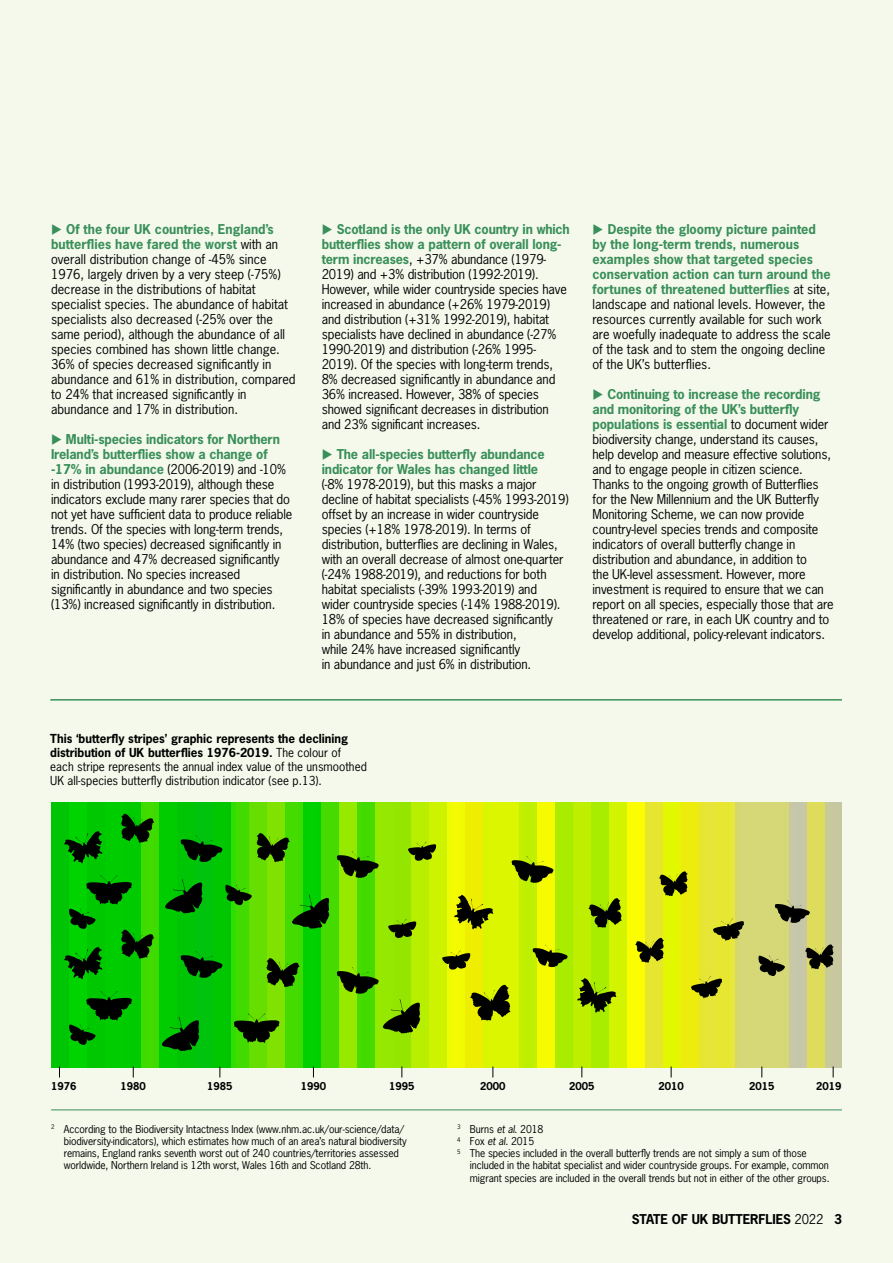
<style>
.page{position:relative;width:893px;height:1263px;background:#f5f9ec}
.page>*{position:absolute;margin:0;border:0;box-sizing:border-box;transform-origin:0 0}
.t1{font:12.75px/15px "News Gothic Std";letter-spacing:-.01em;color:#000}
.t2{font:700 12.75px/15px "News Gothic Std";letter-spacing:-.01em;color:#398f59}
.t3{font:700 12.75px "News Gothic Std";letter-spacing:-.01em;color:#000}
.t4{font:11.7px/14.1px "News Gothic Std";color:#000}
.t5{font:10.2px/12.3px "News Gothic Std";letter-spacing:-.01em;color:#000}
.t6{font:700 10.2px "News Gothic Std";color:#000}
.s1{color:#398f59}
.s2{font-weight:700;color:#398f59}
.s3{font-weight:700}
.s4{font-style:italic}
.s5{font-weight:400}
</style>
<div class="page">
<hr style="left:51px;top:1109px;width:791px;height:1px;background:#398f59">
<hr style="left:50px;top:699px;width:792px;height:2px;background:#398f59">
<svg style="left:51px;top:802px;width:791px;height:275px;background:#86ce1b"></svg>
<p class="t1" style="left:51px;top:222px;width:246px"><span class="s1">◆</span> <span class="s2">Of the four UK countries, England’s butterflies have fared the worst</span> with an overall distribution change of -45% since 1976, largely driven by a very steep (-75%) decrease in the distributions of habitat specialist species. The abundance of habitat specialists also decreased (-25% over the same period), although the abundance of all species combined has shown little change.<br>36% of species decreased significantly in abundance and 61% in distribution, compared to 24% that increased significantly in abundance and 17% in distribution.</p>
<p class="t1" style="left:51px;top:432px;width:243px"><span class="s1">◆</span> <span class="s2">Multi-species indicators for Northern Ireland’s butterflies show a change of -17% in abundance</span> (2006-2019) and -10% in distribution (1993-2019), although these indicators exclude many rarer species that do not yet have sufficient data to produce reliable trends. Of the species with long-term trends, 14% (two species) decreased significantly in abundance and 47% decreased significantly<br>in distribution. No species increased significantly in abundance and two species (13%) increased significantly in distribution.</p>
<p class="t1" style="left:322px;top:221px;width:250px"><span class="s1">◆</span> <span class="s2">Scotland is the only UK country in which butterflies show a pattern of overall long&shy;term increases</span>, +37% abundance (1979- 2019) and +3% distribution (1992-2019).<br>However, while wider countryside species have increased in abundance (+26% 1979-2019) and distribution (+31% 1992-2019), habitat specialists have declined in abundance (-27% 1990-2019) and distribution (-26% 1995- 2019). Of the species with long-term trends, 8% decreased significantly in abundance and 36% increased. However, 38% of species showed significant decreases in distribution and 23% significant increases.</p>
<p class="t2" style="left:322px;top:446px;width:225px">◆ The all-species butterfly abundance indicator for Wales has changed little</p>
<p class="t1" style="left:322px;top:476px;width:248px">(-8% 1978-2019), but this masks a major decline of habitat specialists (-45% 1993-2019) offset by an increase in wider countryside species (+18% 1978-2019). In terms of distribution, butterflies are declining in Wales, with an overall decrease of almost one-quarter (-24% 1988-2019), and reductions for both habitat specialists (-39% 1993-2019) and<br>wider countryside species (-14% 1988-2019).<br>18% of species have decreased significantly<br>in abundance and 55% in distribution,<br>while 24% have increased significantly<br>in abundance and just 6% in distribution.</p>
<p class="t1" style="left:592px;top:221px;width:240px"><span class="s1">◆</span> <span class="s2">Despite the gloomy picture painted by the long-term trends, numerous examples show that targeted species conservation action can turn around the fortunes of threatened butterflies</span> at site, landscape and national levels. However, the resources currently available for such work are woefully inadequate to address the scale of the task and to stem the ongoing decline of the UK’s butterflies.</p>
<p class="t1" style="left:592px;top:386px;width:243px"><span class="s1">◆</span> <span class="s2">Continuing to increase the recording and monitoring of the UK’s butterfly populations is essential</span> to document wider biodiversity change, understand its causes, help develop and measure effective solutions, and to engage people in citizen science.<br>Thanks to the ongoing growth of Butterflies for the New Millennium and the UK Butterfly Monitoring Scheme, we can now provide country-level species trends and composite indicators of overall butterfly change in distribution and abundance, in addition to<br>the UK-level assessment. However, more investment is required to ensure that we can report on all species, especially those that are threatened or rare, in each UK country and to develop additional, policy-relevant indicators.</p>
<p class="t4" style="left:50px;top:731px;width:318px"><span class="s3">This ‘butterfly stripes’ graphic represents the declining distribution of UK butterflies 1976-2019.</span> The colour of each stripe represents the annual index value of the unsmoothed UK all-species butterfly distribution indicator (see p.13).</p>
<p class="t6" style="left:51px;top:1079px;width:27px">1976</p>
<p class="t6" style="left:121px;top:1079px;width:27px">1980</p>
<p class="t6" style="left:207px;top:1079px;width:27px">1985</p>
<p class="t6" style="left:301px;top:1079px;width:27px">1990</p>
<p class="t6" style="left:389px;top:1079px;width:27px">1995</p>
<p class="t6" style="left:480px;top:1079px;width:27px">2000</p>
<p class="t6" style="left:569px;top:1079px;width:27px">2005</p>
<p class="t6" style="left:658px;top:1079px;width:27px">2010</p>
<p class="t6" style="left:749px;top:1079px;width:27px">2015</p>
<p class="t6" style="left:816px;top:1079px;width:27px">2019</p>
<p class="t5" style="left:64px;top:1123px;width:345px;text-indent:-13px"><sup>2</sup> According to the Biodiversity Intactness Index (www.nhm.ac.uk/our-science/data/ biodiversity-indicators), which estimates how much of an area’s natural biodiversity remains, England ranks seventh worst out of 240 countries/territories assessed worldwide, Northern Ireland is 12th worst, Wales 16th and Scotland 28th.</p>
<p class="t5" style="left:457px;top:1123px;width:88px"><sup>3</sup> Burns <span class="s4">et al</span>. 2018</p>
<p class="t5" style="left:457px;top:1135px;width:79px"><sup>4</sup> Fox <span class="s4">et al</span>. 2015</p>
<p class="t5" style="left:457px;top:1147px;width:351px"><sup>5</sup> The species included in the overall butterfly trends are not simply a sum of those</p>
<p class="t5" style="left:470px;top:1159px;width:360px">included in the habitat specialist and wider countryside groups. For example, common</p>
<p class="t5" style="left:470px;top:1171px;width:361px">migrant species are included in the overall trends but not in either of the other groups.</p>
<p class="t3" style="left:632px;top:1211px;width:212px">STATE OF UK BUTTERFLIES <span class="s5">2022</span> 3</p>
</div>
